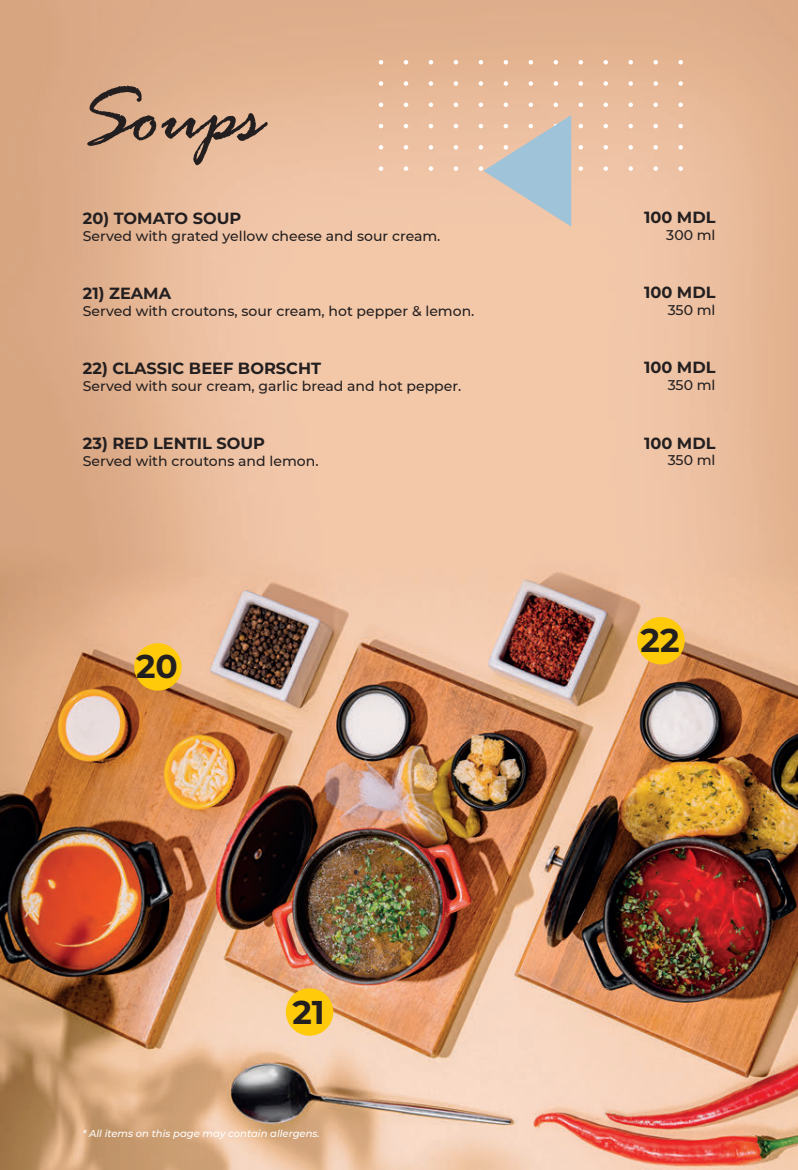
<style>
.page{position:relative;width:798px;height:1170px;background:#fff}
.page>*{position:absolute;margin:0;border:0;box-sizing:border-box;transform-origin:0 0}
.t1{font:italic 83.75px "Rage";color:#231f20}
.t2{font:700 33px "Montserrat";color:#231f20}
.t3{font:700 16.12px "Montserrat";color:#231f20}
.t4{font:500 14px "Montserrat";color:#231f20}
.t5{font:italic 500 10px "Montserrat";color:#fff}
</style>
<div class="page">
<img style="left:0;top:0;width:797px;height:1169px">
<div style="left:134px;top:643px;width:47px;height:47px;background:#feca0a;border-radius:50%"></div>
<div style="left:286px;top:988px;width:47px;height:47px;background:#feca0a;border-radius:50%"></div>
<div style="left:637px;top:617px;width:47px;height:47px;background:#feca0a;border-radius:50%"></div>
<svg style="left:378px;top:60px;width:5px;height:4px"></svg>
<svg style="left:403px;top:60px;width:5px;height:4px"></svg>
<svg style="left:428px;top:60px;width:5px;height:4px"></svg>
<svg style="left:453px;top:60px;width:5px;height:4px"></svg>
<svg style="left:478px;top:60px;width:5px;height:4px"></svg>
<svg style="left:503px;top:60px;width:5px;height:4px"></svg>
<svg style="left:528px;top:60px;width:5px;height:4px"></svg>
<svg style="left:553px;top:60px;width:5px;height:4px"></svg>
<svg style="left:578px;top:60px;width:5px;height:4px"></svg>
<svg style="left:603px;top:60px;width:4px;height:4px"></svg>
<svg style="left:628px;top:60px;width:4px;height:4px"></svg>
<svg style="left:653px;top:60px;width:4px;height:4px"></svg>
<svg style="left:678px;top:60px;width:4px;height:4px"></svg>
<svg style="left:378px;top:81px;width:5px;height:5px"></svg>
<svg style="left:403px;top:81px;width:5px;height:5px"></svg>
<svg style="left:428px;top:81px;width:5px;height:5px"></svg>
<svg style="left:453px;top:81px;width:5px;height:5px"></svg>
<svg style="left:478px;top:81px;width:5px;height:5px"></svg>
<svg style="left:503px;top:81px;width:5px;height:5px"></svg>
<svg style="left:528px;top:81px;width:5px;height:5px"></svg>
<svg style="left:553px;top:81px;width:5px;height:5px"></svg>
<svg style="left:578px;top:81px;width:5px;height:5px"></svg>
<svg style="left:603px;top:81px;width:4px;height:5px"></svg>
<svg style="left:628px;top:81px;width:4px;height:5px"></svg>
<svg style="left:653px;top:81px;width:4px;height:5px"></svg>
<svg style="left:678px;top:81px;width:4px;height:5px"></svg>
<svg style="left:378px;top:102px;width:5px;height:5px"></svg>
<svg style="left:403px;top:102px;width:5px;height:5px"></svg>
<svg style="left:428px;top:102px;width:5px;height:5px"></svg>
<svg style="left:453px;top:102px;width:5px;height:5px"></svg>
<svg style="left:478px;top:102px;width:5px;height:5px"></svg>
<svg style="left:503px;top:102px;width:5px;height:5px"></svg>
<svg style="left:528px;top:102px;width:5px;height:5px"></svg>
<svg style="left:553px;top:102px;width:5px;height:5px"></svg>
<svg style="left:578px;top:102px;width:5px;height:5px"></svg>
<svg style="left:603px;top:102px;width:4px;height:5px"></svg>
<svg style="left:628px;top:102px;width:4px;height:5px"></svg>
<svg style="left:653px;top:102px;width:4px;height:5px"></svg>
<svg style="left:678px;top:102px;width:4px;height:5px"></svg>
<svg style="left:378px;top:124px;width:5px;height:4px"></svg>
<svg style="left:403px;top:124px;width:5px;height:4px"></svg>
<svg style="left:428px;top:124px;width:5px;height:4px"></svg>
<svg style="left:453px;top:124px;width:5px;height:4px"></svg>
<svg style="left:578px;top:124px;width:5px;height:4px"></svg>
<svg style="left:603px;top:124px;width:4px;height:4px"></svg>
<svg style="left:628px;top:124px;width:4px;height:4px"></svg>
<svg style="left:653px;top:124px;width:4px;height:4px"></svg>
<svg style="left:678px;top:124px;width:4px;height:4px"></svg>
<svg style="left:378px;top:145px;width:5px;height:5px"></svg>
<svg style="left:403px;top:145px;width:5px;height:5px"></svg>
<svg style="left:428px;top:145px;width:5px;height:5px"></svg>
<svg style="left:453px;top:145px;width:5px;height:5px"></svg>
<svg style="left:578px;top:145px;width:5px;height:5px"></svg>
<svg style="left:603px;top:145px;width:4px;height:5px"></svg>
<svg style="left:628px;top:145px;width:4px;height:5px"></svg>
<svg style="left:653px;top:145px;width:4px;height:5px"></svg>
<svg style="left:678px;top:145px;width:4px;height:5px"></svg>
<svg style="left:378px;top:166px;width:5px;height:5px"></svg>
<svg style="left:403px;top:166px;width:5px;height:5px"></svg>
<svg style="left:428px;top:166px;width:5px;height:5px"></svg>
<svg style="left:453px;top:166px;width:5px;height:5px"></svg>
<svg style="left:578px;top:166px;width:5px;height:5px"></svg>
<svg style="left:603px;top:166px;width:4px;height:5px"></svg>
<svg style="left:628px;top:166px;width:4px;height:5px"></svg>
<svg style="left:653px;top:166px;width:4px;height:5px"></svg>
<svg style="left:678px;top:166px;width:4px;height:5px"></svg>
<svg style="left:478px;top:115px;width:93px;height:112px;background:#c9c3be"></svg>
<h1 class="t1" style="left:77px;top:72px;width:186px">Soups</h1>
<p class="t3" style="left:83px;top:207px;width:160px">20) TOMATO SOUP</p>
<p class="t4" style="left:83px;top:226px;width:359px">Served with grated yellow cheese and sour cream.</p>
<p class="t3" style="left:83px;top:282px;width:90px">21) ZEAMA</p>
<p class="t4" style="left:83px;top:301px;width:393px">Served with croutons, sour cream, hot pepper &amp; lemon.</p>
<p class="t3" style="left:83px;top:357px;width:240px">22) CLASSIC BEEF BORSCHT</p>
<p class="t4" style="left:83px;top:376px;width:380px">Served with sour cream, garlic bread and hot pepper.</p>
<p class="t3" style="left:83px;top:432px;width:184px">23) RED LENTIL SOUP</p>
<p class="t4" style="left:83px;top:451px;width:237px">Served with croutons and lemon.</p>
<h2 class="t2" style="left:136px;top:643px;width:43px">20</h2>
<h2 class="t2" style="left:292px;top:987px;width:34px">21</h2>
<p class="t5" style="left:82px;top:1126px;width:239px">* All items on this page may contain allergens.</p>
<p class="t3" style="left:643px;top:206px;width:73px">100 MDL</p>
<p class="t4" style="left:666px;top:225px;width:51px">300 ml</p>
<p class="t3" style="left:643px;top:281px;width:73px">100 MDL</p>
<p class="t4" style="left:667px;top:300px;width:49px">350 ml</p>
<p class="t3" style="left:643px;top:356px;width:73px">100 MDL</p>
<p class="t4" style="left:667px;top:375px;width:49px">350 ml</p>
<p class="t3" style="left:643px;top:431px;width:73px">100 MDL</p>
<p class="t4" style="left:667px;top:450px;width:49px">350 ml</p>
<h2 class="t2" style="left:640px;top:616px;width:40px">22</h2>
</div>
